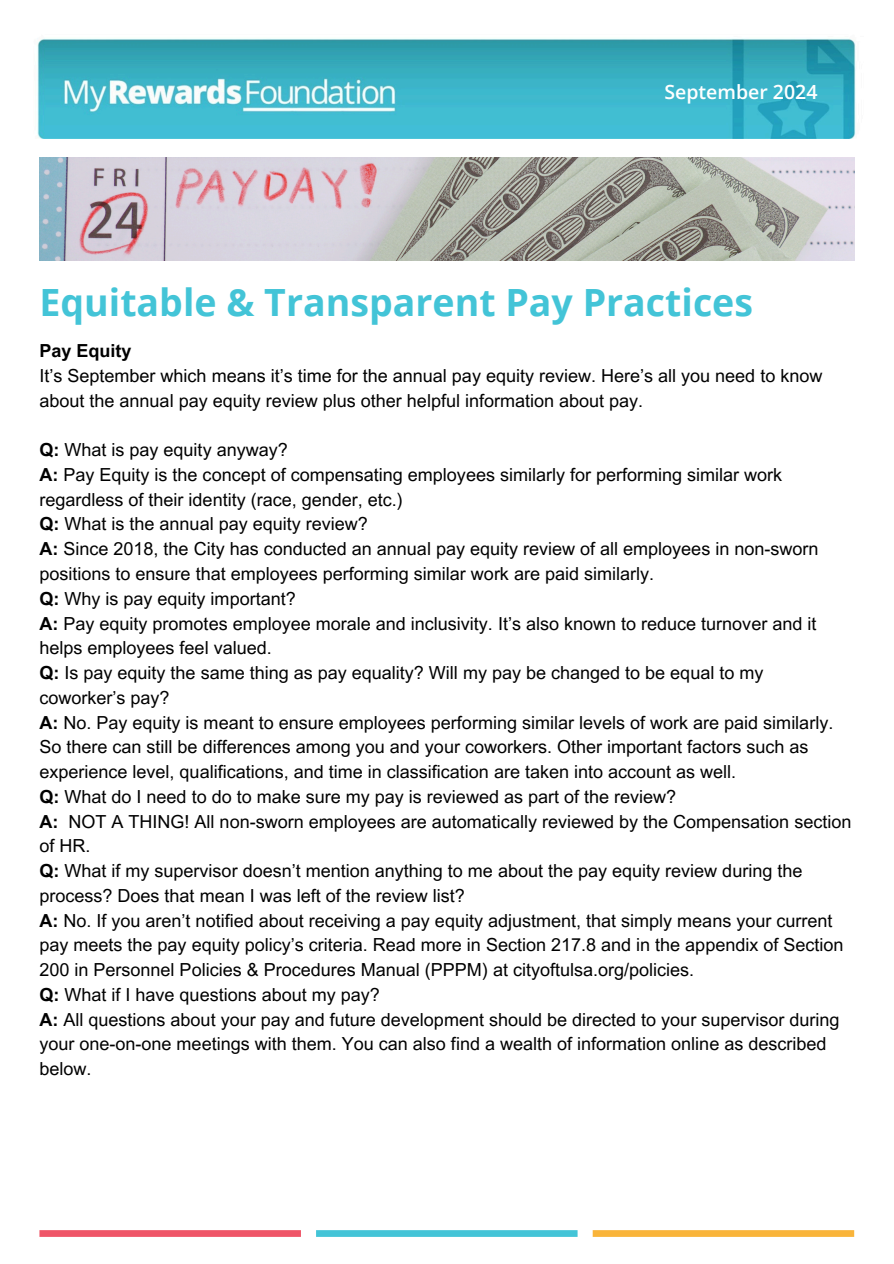
<style>
.page{position:relative;width:894px;height:1264px;background:#fff}
.page>*{position:absolute;margin:0;border:0;box-sizing:border-box;transform-origin:0 0}
.t1{font:700 37.5px "Open Sans";color:#43c4d7}
.t2{font:600 19.5px "Open Sans";color:#fff}
.t3{font:18px/24.8px "Arial MT Pro";color:#000}
.t4{font:700 18px "Arial MT Pro";color:#000}
.s1{font-weight:700}
</style>
<div class="page">
<img style="left:37px;top:38px;width:819px;height:100px">
<img style="left:39px;top:157px;width:815px;height:104px">
<div style="left:39px;top:1230px;width:262px;height:6px;background:#ef5568"></div>
<div style="left:316px;top:1230px;width:261px;height:6px;background:#43c4d7"></div>
<div style="left:592px;top:1230px;width:261px;height:6px;background:#f9b43a"></div>
<p class="t2" style="left:664px;top:78px;width:155px">September 2024</p>
<h1 class="t1" style="left:39px;top:276px;width:715px">Equitable &amp; Transparent Pay Practices</h1>
<p class="t4" style="left:39px;top:344px;width:94px">Pay Equity</p>
<p class="t3" style="left:39px;top:365px;width:784px">It’s September which means it’s time for the annual pay equity review. Here’s all you need to know about the annual pay equity review plus other helpful information about pay.</p>
<p class="t3" style="left:39px;top:440px;width:250px"><span class="s1">Q:</span> What is pay equity anyway?</p>
<p class="t3" style="left:39px;top:464px;width:744px"><span class="s1">A:</span> Pay Equity is the concept of compensating employees similarly for performing similar work regardless of their identity (race, gender, etc.)</p>
<p class="t3" style="left:39px;top:514px;width:330px"><span class="s1">Q:</span> What is the annual pay equity review?</p>
<p class="t3" style="left:39px;top:539px;width:780px"><span class="s1">A:</span> Since 2018, the City has conducted an annual pay equity review of all employees in non-sworn positions to ensure that employees performing similar work are paid similarly.</p>
<p class="t3" style="left:39px;top:588px;width:258px"><span class="s1">Q:</span> Why is pay equity important?</p>
<p class="t3" style="left:39px;top:613px;width:778px"><span class="s1">A:</span> Pay equity promotes employee morale and inclusivity. It’s also known to reduce turnover and it helps employees feel valued.</p>
<p class="t3" style="left:39px;top:662px;width:725px"><span class="s1">Q:</span> Is pay equity the same thing as pay equality? Will my pay be changed to be equal to my coworker’s pay?</p>
<p class="t3" style="left:39px;top:712px;width:795px"><span class="s1">A:</span> No. Pay equity is meant to ensure employees performing similar levels of work are paid similarly.<br>So there can still be differences among you and your coworkers. Other important factors such as experience level, qualifications, and time in classification are taken into account as well.</p>
<p class="t3" style="left:39px;top:786px;width:638px"><span class="s1">Q:</span> What do I need to do to make sure my pay is reviewed as part of the review?</p>
<p class="t3" style="left:39px;top:811px;width:813px"><span class="s1">A:</span> NOT A THING! All non-sworn employees are automatically reviewed by the Compensation section of HR.</p>
<p class="t3" style="left:39px;top:860px;width:764px"><span class="s1">Q:</span> What if my supervisor doesn’t mention anything to me about the pay equity review during the process? Does that mean I was left of the review list?</p>
<p class="t3" style="left:39px;top:910px;width:805px"><span class="s1">A:</span> No. If you aren’t notified about receiving a pay equity adjustment, that simply means your current pay meets the pay equity policy’s criteria. Read more in Section 217.8 and in the appendix of Section<br>200 in Personnel Policies &amp; Procedures Manual (PPPM) at cityoftulsa.org/policies.</p>
<p class="t3" style="left:39px;top:984px;width:342px"><span class="s1">Q:</span> What if I have questions about my pay?</p>
<p class="t3" style="left:39px;top:1009px;width:801px"><span class="s1">A:</span> All questions about your pay and future development should be directed to your supervisor during your one-on-one meetings with them. You can also find a wealth of information online as described below.</p>
</div>
